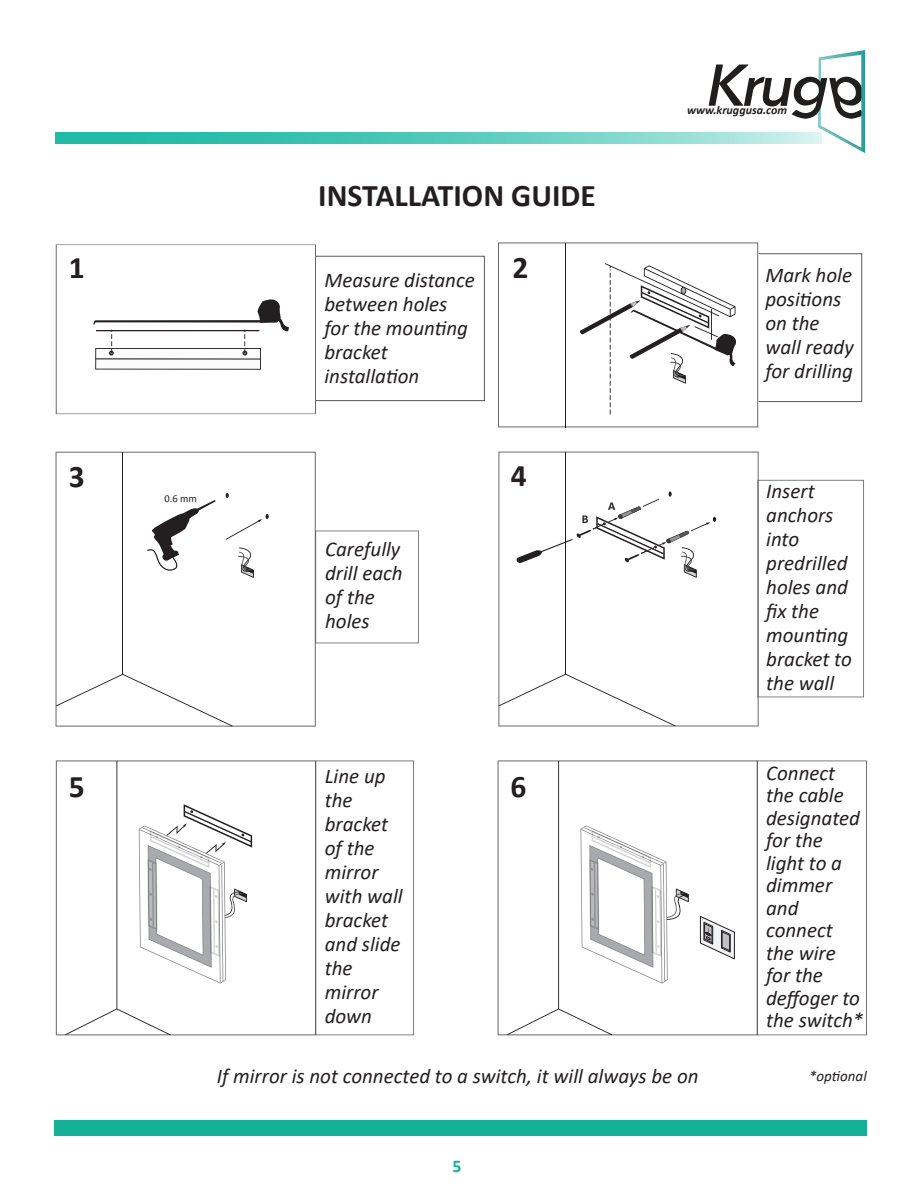
<style>
.page{position:relative;width:918px;height:1188px;background:#fff}
.page>*{position:absolute;margin:0;border:0;box-sizing:border-box;transform-origin:0 0}
.t1{font:700 31.65px "Calibri";color:#231f20}
.t2{font:700 31.5px "Calibri";color:#231f20}
.t3{font:italic 21px/24px "Calibri";color:#231f20}
.t4{font:700 18px "Calibri";color:#15b098}
.t5{font:italic 15px "Calibri";color:#231f20}
.t6{font:italic 700 12px "Calibri";color:#231f20}
.t7{font:700 12px "Calibri";color:#231f20}
.t8{font:10.5px "Calibri";color:#231f20}
</style>
<div class="page">
<div style="left:54px;top:1120px;width:813px;height:15px;background:#15b098"></div>
<svg style="left:56px;top:132px;width:653px;height:11px;background:#4fc8b9"></svg>
<svg style="left:709px;top:50px;width:156px;height:103px"></svg>
<svg style="left:56px;top:452px;width:260px;height:275px"></svg>
<svg style="left:147px;top:500px;width:68px;height:71px"></svg>
<hr style="left:122px;top:452px;width:1px;height:222px;background:#231f20">
<svg style="left:56px;top:674px;width:177px;height:53px"></svg>
<svg style="left:238px;top:547px;width:16px;height:31px"></svg>
<svg style="left:225px;top:514px;width:44px;height:26px"></svg>
<svg style="left:226px;top:493px;width:3px;height:5px"></svg>
<svg style="left:56px;top:245px;width:260px;height:169px"></svg>
<svg style="left:498px;top:242px;width:260px;height:185px"></svg>
<hr style="left:565px;top:243px;width:1px;height:184px;background:#231f20">
<svg style="left:56px;top:760px;width:260px;height:275px"></svg>
<svg style="left:315px;top:531px;width:104px;height:112px"></svg>
<svg style="left:759px;top:480px;width:105px;height:217px"></svg>
<svg style="left:316px;top:761px;width:98px;height:274px"></svg>
<svg style="left:580px;top:263px;width:158px;height:151px"></svg>
<svg style="left:92px;top:295px;width:197px;height:75px"></svg>
<svg style="left:498px;top:452px;width:261px;height:274px"></svg>
<hr style="left:565px;top:452px;width:1px;height:222px;background:#231f20">
<svg style="left:499px;top:674px;width:177px;height:52px"></svg>
<svg style="left:516px;top:491px;width:200px;height:87px"></svg>
<svg style="left:65px;top:761px;width:187px;height:274px"></svg>
<svg style="left:498px;top:760px;width:260px;height:275px"></svg>
<svg style="left:757px;top:761px;width:110px;height:274px"></svg>
<svg style="left:507px;top:761px;width:182px;height:274px"></svg>
<svg style="left:700px;top:916px;width:35px;height:43px"></svg>
<div style="left:315px;top:256px;width:170px;height:145px;border:1px solid #57585a"></div>
<div style="left:758px;top:253px;width:104px;height:149px;border:1px solid #57585a"></div>
<h1 class="t1" style="left:318px;top:173px;width:279px">INSTALLATION GUIDE</h1>
<h2 class="t2" style="left:69px;top:246px;width:17px">1</h2>
<h2 class="t2" style="left:512px;top:246px;width:17px">2</h2>
<p class="t3" style="left:324px;top:267px;width:152px">Measure distance between holes for the mounting bracket installation</p>
<h2 class="t2" style="left:69px;top:454px;width:17px">3</h2>
<h2 class="t2" style="left:511px;top:454px;width:17px">4</h2>
<p class="t8" style="left:165px;top:491px;width:34px">0.6 mm</p>
<p class="t3" style="left:325px;top:536px;width:79px">Carefully drill each of the holes</p>
<p class="t7" style="left:582px;top:511px;width:8px">B</p>
<p class="t7" style="left:608px;top:497px;width:9px">A</p>
<p class="t6" style="left:687px;top:102px;width:101px">www.kruggusa.com</p>
<p class="t3" style="left:765px;top:263px;width:90px">Mark hole positions on the wall ready for drilling</p>
<p class="t3" style="left:766px;top:478px;width:87px">Insert anchors into predrilled holes and fix the mounting bracket to the wall</p>
<p class="t3" style="left:325px;top:763px;width:79px">Line up the bracket of the mirror with wall bracket and slide the mirror down</p>
<p class="t3" style="left:766px;top:761px;width:99px;line-height:22.5px">Connect the cable designated for the light to a dimmer and connect the wire for the deffoger to the switch*</p>
<h2 class="t2" style="left:69px;top:764px;width:17px">5</h2>
<h2 class="t2" style="left:511px;top:764px;width:17px">6</h2>
<p class="t3" style="left:217px;top:1064px;width:483px">If mirror is not connected to a switch, it will always be on</p>
<p class="t5" style="left:809px;top:1066px;width:59px">*optional</p>
<p class="t4" style="left:452px;top:1153px;width:11px">5</p>
</div>
